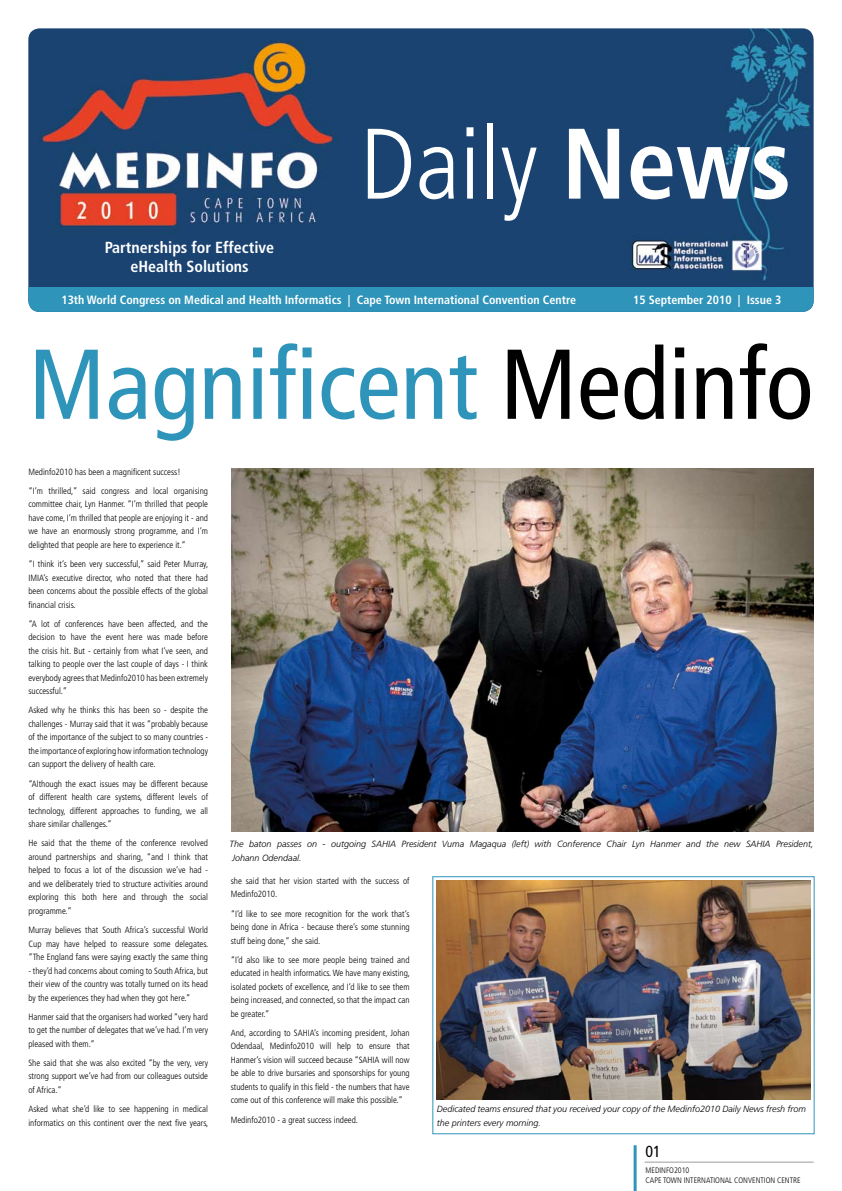
<style>
.page{position:relative;width:842px;height:1191px;background:#fff}
.page>*{position:absolute;margin:0;border:0;box-sizing:border-box;transform-origin:0 0}
.t1{font:300 condensed 100px "Frutiger";color:#fff}
.t2{font:condensed 99px "Frutiger";color:#2e94b9}
.t3{font:700 condensed 16px/19.2px "Frutiger";color:#fff;text-align:center}
.t4{font:condensed 16px "Frutiger";color:#000}
.t5{font:700 condensed 12px "Frutiger";color:#fff}
.t6{font:300 condensed 9px/13.5px "Frutiger";color:#000;text-align:justify}
.t7{font:italic 300 9px/13.5px "Frutiger";color:#000}
.t8{font:300 condensed 8px/9.6px "Frutiger";color:#000}
.s1{font-weight:700}
.s2{color:#000}
</style>
<div class="page">
<hr style="left:634px;top:1145px;width:3px;height:46px;background:#2e94b9">
<hr style="left:645px;top:1161px;width:169px;height:1px;background:#9d9c9c">
<img style="left:28px;top:28px;width:786px;height:259px">
<div style="left:28px;top:287px;width:786px;height:25px;background:#2e94b9"></div>
<img style="left:231px;top:469px;width:583px;height:362px">
<div style="left:432px;top:876px;width:383px;height:258px;border:1px solid #2e94b9"></div>
<img style="left:436px;top:880px;width:375px;height:219px">
<h3 class="t3" style="left:105px;top:237px;width:171px">Partnerships for Effective eHealth Solutions</h3>
<h1 class="t1" style="left:360px;top:107px;width:433px">Daily <span class="s1">News</span></h1>
<h3 class="t5" style="left:61px;top:292px;width:516px">13th World Congress on Medical and Health Informatics | Cape Town International Convention Centre</h3>
<h3 class="t5" style="left:633px;top:292px;width:150px">15 September 2010 | Issue 3</h3>
<h2 class="t2" style="left:28px;top:327px;width:787px">Magnificent <span class="s2">Medinfo</span></h2>
<p class="t6" style="left:28px;top:462px;width:181px;line-height:19.2px">Medinfo2010 has been a magnificent success!<br>“I’m thrilled,” said congress and local organising</p>
<p class="t6" style="left:28px;top:497px;width:181px">committee chair, Lyn Hanmer. “I’m thrilled that people have come, I’m thrilled that people are enjoying it - and we have an enormously strong programme, and I’m delighted that people are here to experience it.”</p>
<p class="t6" style="left:28px;top:557px;width:182px">“I think it’s been very successful,” said Peter Murray, IMIA’s executive director, who noted that there had been concerns about the possible effects of the global financial crisis.</p>
<p class="t6" style="left:28px;top:617px;width:181px">“A lot of conferences have been affected, and the decision to have the event here was made before the crisis hit. But - certainly from what I’ve seen, and talking to people over the last couple of days - I think everybody agrees that Medinfo2010 has been extremely successful.”</p>
<p class="t6" style="left:28px;top:703px;width:181px">Asked why he thinks this has been so - despite the challenges - Murray said that it was “probably because of the importance of the subject to so many countries - the importance of exploring how information technology can support the delivery of health care.</p>
<p class="t6" style="left:28px;top:777px;width:181px">“Although the exact issues may be different because of different health care systems, different levels of technology, different approaches to funding, we all share similar challenges.”</p>
<p class="t6" style="left:28px;top:836px;width:181px">He said that the theme of the conference revolved around partnerships and sharing, “and I think that helped to focus a lot of the discussion we’ve had - and we deliberately tried to structure activities around exploring this both here and through the social programme.”</p>
<p class="t6" style="left:28px;top:923px;width:182px">Murray believes that South Africa’s successful World Cup may have helped to reassure some delegates. “The England fans were saying exactly the same thing</p>
<p class="t6" style="left:28px;top:963px;width:181px">- they’d had concerns about coming to South Africa, but their view of the country was totally turned on its head by the experiences they had when they got here.”</p>
<p class="t6" style="left:28px;top:1010px;width:181px">Hanmer said that the organisers had worked “very hard to get the number of delegates that we’ve had. I’m very pleased with them.”</p>
<p class="t6" style="left:28px;top:1056px;width:181px">She said that she was also excited “by the very, very strong support we’ve had from our colleagues outside of Africa.”</p>
<p class="t6" style="left:28px;top:1102px;width:182px">Asked what she’d like to see happening in medical informatics on this continent over the next five years,</p>
<p class="t7" style="left:230px;top:837px;width:585px">The baton passes on - outgoing SAHIA President Vuma Magaqua (left) with Conference Chair Lyn Hanmer and the new SAHIA President,<br>Johann Odendaal.</p>
<p class="t6" style="left:231px;top:874px;width:180px">she said that her vision started with the success of<br>Medinfo2010.</p>
<p class="t6" style="left:231px;top:906px;width:180px">“I’d like to see more recognition for the work that’s being done in Africa - because there’s some stunning stuff being done,” she said.</p>
<p class="t6" style="left:231px;top:953px;width:181px">“I’d also like to see more people being trained and educated in health informatics. We have many existing, isolated pockets of excellence, and I’d like to see them being increased, and connected, so that the impact can be greater.”</p>
<p class="t6" style="left:231px;top:1026px;width:180px">And, according to SAHIA’s incoming president, Johan Odendaal, Medinfo2010 will help to ensure that Hanmer’s vision will succeed because “SAHIA will now be able to drive bursaries and sponsorships for young students to qualify in this field - the numbers that have come out of this conference will make this possible.”</p>
<p class="t6" style="left:231px;top:1112px;width:129px">Medinfo2010 - a great success indeed.</p>
<p class="t7" style="left:437px;top:1102px;width:371px">Dedicated teams ensured that you received your copy of the Medinfo2010 Daily News fresh from the printers every morning.</p>
<h3 class="t4" style="left:646px;top:1142px;width:17px">01</h3>
<p class="t8" style="left:646px;top:1165px;width:157px">MEDINFO2010<br>CAPE TOWN INTERNATIONAL CONVENTION CENTRE</p>
</div>
